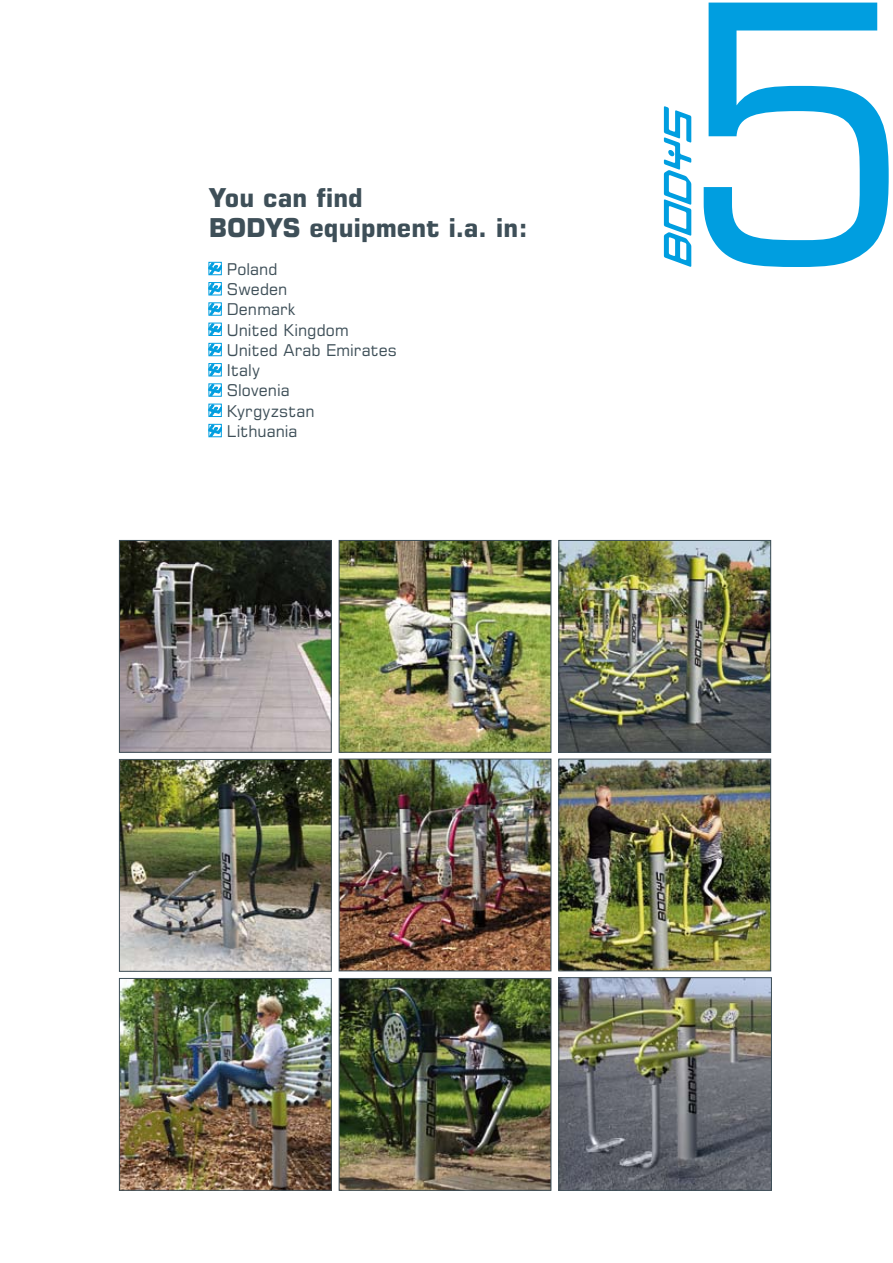
<style>
.page{position:relative;width:893px;height:1263px;background:#fff}
.page>*{position:absolute;margin:0;border:0;box-sizing:border-box;transform-origin:0 0}
.t1{font:331.65px "Square 721 PL";color:#009ee0}
.t2{font:700 24px/30px "Square 721 PL";letter-spacing:-.01em;color:#3e4f58}
.t3{font:15px/20.2px "Square 721 PL";letter-spacing:.005em;color:#3e4f58}
</style>
<div class="page">
<img style="left:341px;top:761px;width:208px;height:208px">
<div style="left:339px;top:759px;width:212px;height:212px;border:1px solid #3e4f58"></div>
<img style="left:560px;top:542px;width:209px;height:209px">
<div style="left:558px;top:540px;width:213px;height:213px;border:1px solid #3e4f58"></div>
<img style="left:121px;top:542px;width:209px;height:209px">
<div style="left:119px;top:540px;width:213px;height:213px;border:1px solid #3e4f58"></div>
<img style="left:121px;top:761px;width:209px;height:209px">
<div style="left:119px;top:759px;width:213px;height:213px;border:1px solid #3e4f58"></div>
<img style="left:121px;top:980px;width:209px;height:209px">
<div style="left:119px;top:978px;width:213px;height:213px;border:1px solid #3e4f58"></div>
<img style="left:341px;top:980px;width:208px;height:209px">
<div style="left:339px;top:978px;width:212px;height:213px;border:1px solid #3e4f58"></div>
<img style="left:560px;top:761px;width:209px;height:208px">
<div style="left:558px;top:759px;width:213px;height:212px;border:1px solid #3e4f58"></div>
<img style="left:341px;top:542px;width:208px;height:209px">
<div style="left:339px;top:540px;width:212px;height:213px;border:1px solid #3e4f58"></div>
<img style="left:560px;top:979px;width:210px;height:210px">
<div style="left:558px;top:977px;width:214px;height:214px;border:1px solid #3e4f58"></div>
<svg style="left:664px;top:106px;width:27px;height:161px"></svg>
<svg style="left:208px;top:262px;width:14px;height:14px"></svg>
<div style="left:209px;top:282px;width:12px;height:13px;border:1px solid #009ee0"></div>
<svg style="left:208px;top:283px;width:14px;height:13px"></svg>
<svg style="left:208px;top:303px;width:14px;height:13px"></svg>
<svg style="left:208px;top:323px;width:14px;height:13px"></svg>
<svg style="left:208px;top:343px;width:14px;height:14px"></svg>
<div style="left:209px;top:363px;width:12px;height:13px;border:1px solid #009ee0"></div>
<svg style="left:208px;top:364px;width:14px;height:13px"></svg>
<svg style="left:208px;top:384px;width:14px;height:13px"></svg>
<svg style="left:208px;top:404px;width:14px;height:13px"></svg>
<svg style="left:208px;top:424px;width:14px;height:14px"></svg>
<h2 class="t2" style="left:209px;top:182px;width:321px">You can find<br>BODYS equipment i.a. in:</h2>
<p class="t3" style="left:227px;top:259px;width:172px">Poland<br>Sweden<br>Denmark<br>United Kingdom<br>United Arab Emirates<br>Italy</p>
<p class="t3" style="left:227px;top:380px;width:89px">Slovenia<br>Kyrgyzstan<br>Lithuania</p>
<h1 class="t1" style="left:679px;top:-92px;width:239px">5</h1>
</div>
